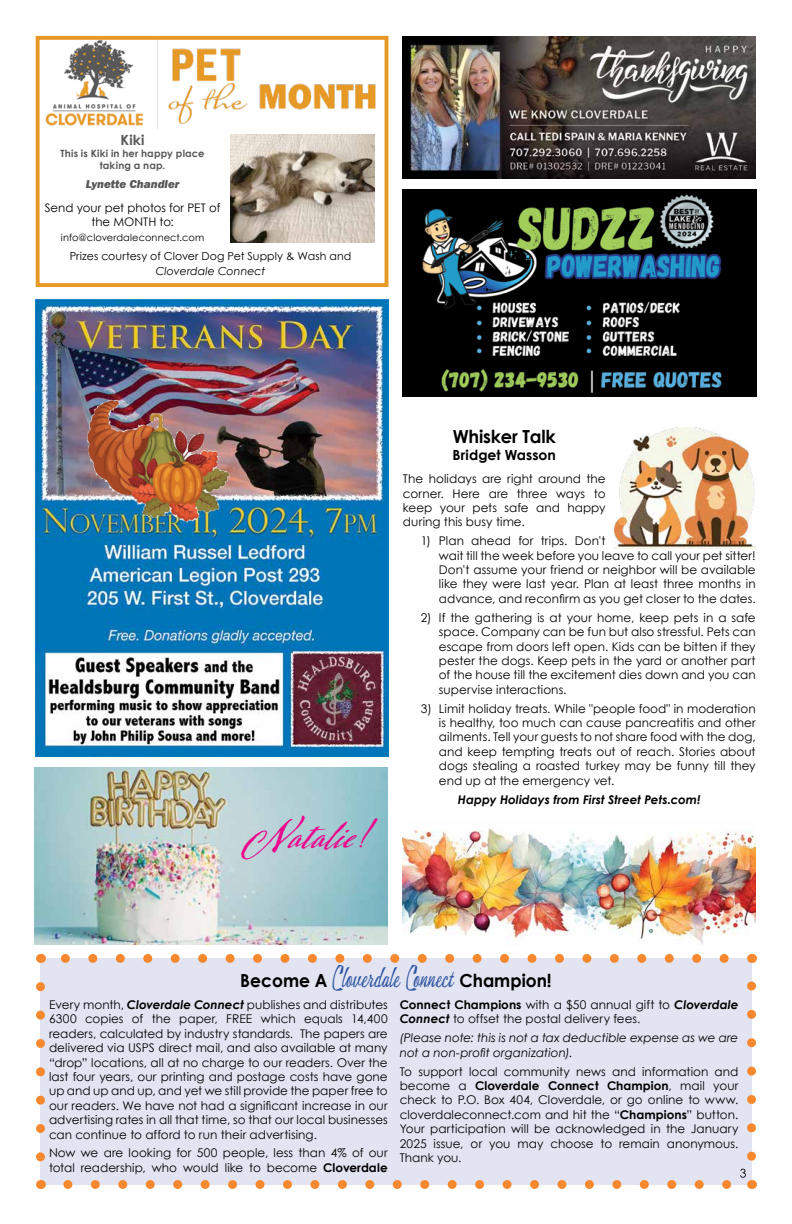
<style>
.page{position:relative;width:792px;height:1224px;background:#fff}
.page>*{position:absolute;margin:0;border:0;box-sizing:border-box;transform-origin:0 0}
.t1{font:48px "Adorn Coronet";letter-spacing:.01em;color:#ec008c}
.t2{font:30px "Kon Tiki Lounge JF";letter-spacing:.01em;color:#2f56a2;scale:.95 1}
.t3{font:700 18px "Century Gothic";letter-spacing:-.01em;color:#000}
.t4{font:700 14px "Century Gothic";letter-spacing:.005em;color:#000}
.t5{font:700 14px "Century Gothic";color:#585858}
.t6{font:12px/14.4px "Century Gothic";letter-spacing:.005em;color:#000;text-align:justify}
.t7{font:italic 12px/14.4px "Century Gothic";color:#000}
.t8{font:italic 700 12px "Century Gothic";color:#000}
.t9{font:11.8px/14.7px "Century Gothic";color:#000;text-align:center}
.t10{font:italic 800 11.8px "Franklin Gothic";color:#585858}
.t11{font:11px "Century Gothic";letter-spacing:.005em;color:#000}
.t12{font:italic 11px "Century Gothic";letter-spacing:.005em;color:#000}
.t13{font:700 10px/12px "Century Gothic";letter-spacing:.015em;color:#585858;text-align:center}
.t14{font:9.8px "Century Gothic";letter-spacing:.01em;color:#000}
.s1{font-family:"Century Gothic";font-weight:700;font-size:18px;color:#000}
.s2{font-weight:700;font-style:italic}
.s3{font-weight:700}
</style>
<div class="page">
<div style="left:40px;top:958px;width:712px;height:226px;background:#e3e4f2"></div>
<svg style="left:36px;top:987px;width:9px;height:175px"></svg>
<svg style="left:747px;top:981px;width:9px;height:175px"></svg>
<svg style="left:61px;top:954px;width:663px;height:9px"></svg>
<img style="left:45px;top:41px;width:331px;height:87px">
<div style="left:36px;top:36px;width:352px;height:251px;border:4px solid #e69925"></div>
<img style="left:615px;top:428px;width:141px;height:121px">
<img style="left:403px;top:189px;width:354px;height:207px">
<img style="left:403px;top:37px;width:353px;height:141px">
<img style="left:230px;top:134px;width:144px;height:108px">
<img style="left:36px;top:300px;width:352px;height:456px">
<img style="left:35px;top:768px;width:352px;height:177px">
<img style="left:402px;top:828px;width:353px;height:117px">
<img style="left:85px;top:397px;width:144px;height:126px">
<svg style="left:68px;top:1169px;width:678px;height:20px"></svg>
<p class="t5" style="left:121px;top:129px;width:26px">Kiki</p>
<p class="t13" style="left:61px;top:147px;width:146px">This is Kiki in her happy place taking a nap.</p>
<p class="t10" style="left:86px;top:176px;width:95px">Lynette Chandler</p>
<p class="t9" style="left:45px;top:200px;width:177px">Send your pet photos for PET of the MONTH to:</p>
<p class="t14" style="left:61px;top:231px;width:145px">info@cloverdaleconnect.com</p>
<p class="t11" style="left:70px;top:249px;width:283px">Prizes courtesy of Clover Dog Pet Supply &amp; Wash and</p>
<p class="t12" style="left:156px;top:263px;width:111px">Cloverdale Connect</p>
<h1 class="t1" style="left:241px;top:801px;width:132px">Natalie!</h1>
<h3 class="t3" style="left:453px;top:423px;width:105px">Whisker Talk</h3>
<p class="t4" style="left:453px;top:444px;width:105px">Bridget Wasson</p>
<p class="t6" style="left:403px;top:471px;width:204px">The holidays are right around the corner. Here are three ways to keep your pets safe and happy during this busy time.</p>
<p class="t6" style="left:439px;top:534px;width:318px;text-align:left;text-indent:-18px">1) Plan ahead for trips. Don't<br>wait till the week before you leave to call your pet sitter!<br>Don't assume your friend or neighbor will be available like they were last year. Plan at least three months in advance, and reconfirm as you get closer to the dates.</p>
<p class="t6" style="left:439px;top:610px;width:318px;text-indent:-18px">2) If the gathering is at your home, keep pets in a safe space. Company can be fun but also stressful. Pets can escape from doors left open. Kids can be bitten if they pester the dogs. Keep pets in the yard or another part of the house till the excitement dies down and you can supervise interactions.</p>
<p class="t6" style="left:439px;top:701px;width:318px;text-indent:-18px">3) Limit holiday treats. While "people food" in moderation is healthy, too much can cause pancreatitis and other ailments. Tell your guests to not share food with the dog, and keep tempting treats out of reach. Stories about dogs stealing a roasted turkey may be funny till they end up at the emergency vet.</p>
<p class="t8" style="left:458px;top:790px;width:244px">Happy Holidays from First Street Pets.com!</p>
<h2 class="t2" style="left:240px;top:957px;width:329px"><span class="s1">Become A</span> Cloverdale Connect <span class="s1">Champion!</span></h2>
<p class="t6" style="left:49px;top:997px;width:340px">Every month, <span class="s2">Cloverdale Connect</span> publishes and distributes 6300 copies of the paper, FREE which equals 14,400 readers, calculated by industry standards. The papers are delivered via USPS direct mail, and also available at many “drop” locations, all at no charge to our readers. Over the last four years, our printing and postage costs have gone up and up and up, and yet we still provide the paper free to our readers. We have not had a significant increase in our advertising rates in all that time, so that our local businesses can continue to afford to run their advertising.</p>
<p class="t6" style="left:49px;top:1146px;width:340px">Now we are looking for 500 people, less than 4% of our total readership, who would like to become <span class="s3">Cloverdale</span></p>
<p class="t6" style="left:400px;top:997px;width:340px"><span class="s3">Connect Champions</span> with a $50 annual gift to <span class="s2">Cloverdale<br>Connect</span> to offset the postal delivery fees.</p>
<p class="t7" style="left:400px;top:1031px;width:340px">(Please note: this is not a tax deductible expense as we are not a non-profit organization).</p>
<p class="t6" style="left:400px;top:1064px;width:340px">To support local community news and information and become a <span class="s3">Cloverdale Connect Champion</span>, mail your check to P.O. Box 404, Cloverdale, or go online to www. cloverdaleconnect.com and hit the “<span class="s3">Champions</span>” button.<br>Your participation will be acknowledged in the January 2025 issue, or you may choose to remain anonymous.<br>Thank you.</p>
</div>
